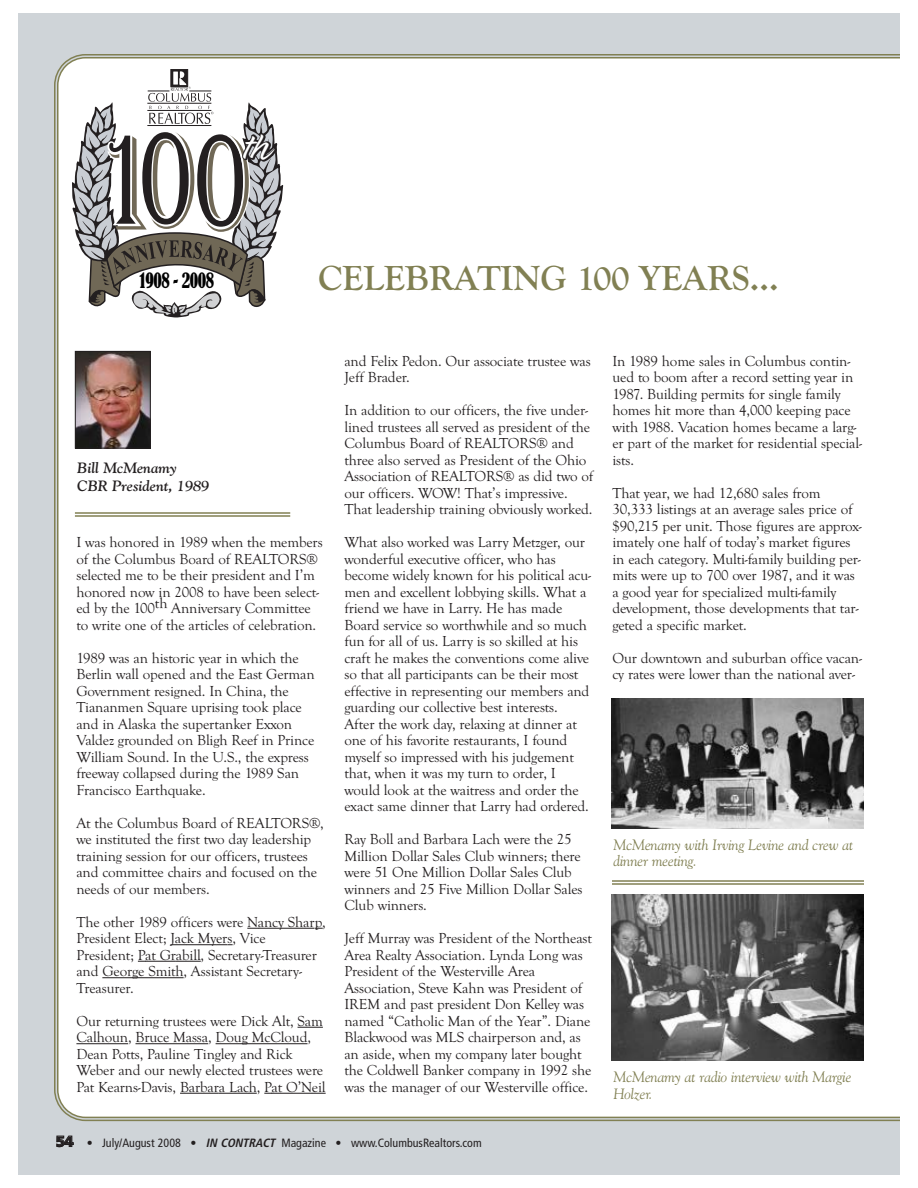
<style>
.page{position:relative;width:918px;height:1188px;background:#fff}
.page>*{position:absolute;margin:0;border:0;box-sizing:border-box;transform-origin:0 0}
.t1{font:700 36px "Goudy Old Style T";color:#818053}
.t2{font:condensed 19.8px "Bernard";letter-spacing:-.025em;color:#000;scale:.87 1}
.t3{font:15px/16.5px "Goudy Old Style T";letter-spacing:-.01em;color:#231f20}
.t4{font:italic 15px/16.5px "Goudy Old Style BT";letter-spacing:-.01em;color:#818053}
.t5{font:italic 700 15px/18px "Goudy Old Style BT";color:#231f20}
.t6{font:condensed 12px "Frutiger";color:#231f20}
.s1{font-weight:900;font-stretch:normal;font-size:15px}
.s2{font-weight:700;font-style:italic}
</style>
<div class="page">
<div style="left:18px;top:14px;width:882px;height:1160px;background:#cfd4d8"></div>
<div style="left:54px;top:54px;width:846px;height:1068px;background:#fff"></div>
<hr style="left:258px;top:928px;width:56px;height:1px;background:#231f20">
<svg style="left:171px;top:944px;width:62px;height:1px"></svg>
<hr style="left:145px;top:961px;width:31px;height:1px;background:#231f20">
<svg style="left:176px;top:961px;width:25px;height:1px"></svg>
<hr style="left:102px;top:977px;width:30px;height:1px;background:#231f20">
<hr style="left:132px;top:977px;width:52px;height:1px;background:#231f20">
<svg style="left:298px;top:1027px;width:25px;height:1px"></svg>
<hr style="left:76px;top:1043px;width:52px;height:1px;background:#231f20">
<hr style="left:136px;top:1043px;width:72px;height:1px;background:#231f20">
<hr style="left:216px;top:1043px;width:92px;height:1px;background:#231f20">
<hr style="left:180px;top:1093px;width:39px;height:1px;background:#231f20">
<hr style="left:219px;top:1093px;width:30px;height:1px;background:#231f20">
<hr style="left:272px;top:1093px;width:40px;height:1px;background:#231f20">
<svg style="left:312px;top:1093px;width:14px;height:1px"></svg>
<div style="left:171px;top:69px;width:17px;height:18px;border:1px solid #231f20"></div>
<img style="left:77px;top:370px;width:72px;height:76px">
<div style="left:75px;top:351px;width:76px;height:97px;border:1px solid #231f20"></div>
<div style="left:76px;top:460px;width:250px;height:54px;background:#fff"></div>
<hr style="left:75px;top:512px;width:215px;height:2px;background:#818053">
<hr style="left:75px;top:515px;width:215px;height:2px;background:#818053">
<img style="left:611px;top:699px;width:253px;height:130px">
<div style="left:612px;top:837px;width:251px;height:39px;background:#fff"></div>
<hr style="left:612px;top:880px;width:252px;height:2px;background:#818053">
<hr style="left:612px;top:883px;width:252px;height:2px;background:#818053">
<img style="left:611px;top:894px;width:253px;height:167px">
<div style="left:612px;top:1069px;width:251px;height:39px;background:#fff"></div>
<svg style="left:72px;top:71px;width:211px;height:299px;background:#c1bfbe"></svg>
<h2 class="t2" style="left:139px;top:270px;width:87px">1908 - 2008</h2>
<h1 class="t1" style="left:318px;top:265px;width:462px">CELEBRATING 100 YEARS...</h1>
<p class="t5" style="left:77px;top:460px;width:134px">Bill McMenamy<br>CBR President, 1989</p>
<p class="t3" style="left:76px;top:535px;width:248px">I was honored in 1989 when the members of the Columbus Board of REALTORS® selected me to be their president and I’m honored now in 2008 to have been select&shy;ed by the 100th Anniversary Committee to write one of the articles of celebration.</p>
<p class="t3" style="left:76px;top:651px;width:240px">1989 was an historic year in which the Berlin wall opened and the East German Government resigned. In China, the Tiananmen Square uprising took place and in Alaska the supertanker Exxon Valdez grounded on Bligh Reef in Prince William Sound. In the U.S., the express freeway collapsed during the 1989 San Francisco Earthquake.</p>
<p class="t3" style="left:76px;top:816px;width:249px">At the Columbus Board of REALTORS®, we instituted the first two day leadership training session for our officers, trustees and committee chairs and focused on the needs of our members.</p>
<p class="t3" style="left:76px;top:915px;width:251px">The other 1989 officers were Nancy Sharp, President Elect; Jack Myers, Vice President; Pat Grabill, Secretary-Treasurer and George Smith, Assistant Secretary-Treasurer.</p>
<p class="t3" style="left:76px;top:1014px;width:251px">Our returning trustees were Dick Alt, Sam Calhoun, Bruce Massa, Doug McCloud, Dean Potts, Pauline Tingley and Rick Weber and our newly elected trustees were Pat Kearns-Davis, Barbara Lach, Pat O’Neil</p>
<p class="t3" style="left:344px;top:354px;width:248px">and Felix Pedon. Our associate trustee was<br>Jeff Brader.</p>
<p class="t3" style="left:344px;top:403px;width:250px">In addition to our officers, the five under&shy;lined trustees all served as president of the Columbus Board of REALTORS® and three also served as President of the Ohio Association of REALTORS® as did two of our officers. WOW! That’s impressive.<br>That leadership training obviously worked.</p>
<p class="t3" style="left:344px;top:535px;width:248px">What also worked was Larry Metzger, our wonderful executive officer, who has become widely known for his political acu&shy;men and excellent lobbying skills. What a friend we have in Larry. He has made Board service so worthwhile and so much fun for all of us. Larry is so skilled at his craft he makes the conventions come alive so that all participants can be their most effective in representing our members and guarding our collective best interests.<br>After the work day, relaxing at dinner at one of his favorite restaurants, I found myself so impressed with his judgement that, when it was my turn to order, I would look at the waitress and order the exact same dinner that Larry had ordered.</p>
<p class="t3" style="left:344px;top:832px;width:240px">Ray Boll and Barbara Lach were the 25<br>Million Dollar Sales Club winners; there were 51 One Million Dollar Sales Club winners and 25 Five Million Dollar Sales Club winners.</p>
<p class="t3" style="left:344px;top:931px;width:249px">Jeff Murray was President of the Northeast Area Realty Association. Lynda Long was President of the Westerville Area Association, Steve Kahn was President of IREM and past president Don Kelley was named “Catholic Man of the Year”. Diane Blackwood was MLS chairperson and, as an aside, when my company later bought the Coldwell Banker company in 1992 she was the manager of our Westerville office.</p>
<p class="t6" style="left:56px;top:1138px;width:427px"><span class="s1">54</span> • July/August 2008 • <span class="s2">IN CONTRACT</span> Magazine • www.ColumbusRealtors.com</p>
<p class="t3" style="left:612px;top:354px;width:251px">In 1989 home sales in Columbus contin&shy;ued to boom after a record setting year in 1987. Building permits for single family homes hit more than 4,000 keeping pace with 1988. Vacation homes became a larg&shy;er part of the market for residential special&shy;ists.</p>
<p class="t3" style="left:612px;top:486px;width:251px">That year, we had 12,680 sales from 30,333 listings at an average sales price of $90,215 per unit. Those figures are approx&shy;imately one half of today’s market figures in each category. Multi-family building per&shy;mits were up to 700 over 1987, and it was a good year for specialized multi-family development, those developments that tar&shy;geted a specific market.</p>
<p class="t3" style="left:612px;top:651px;width:251px">Our downtown and suburban office vacan&shy;cy rates were lower than the national aver-</p>
<p class="t4" style="left:613px;top:837px;width:241px">McMenamy with Irving Levine and crew at dinner meeting.</p>
<p class="t4" style="left:613px;top:1069px;width:240px">McMenamy at radio interview with Margie<br>Holzer.</p>
</div>
